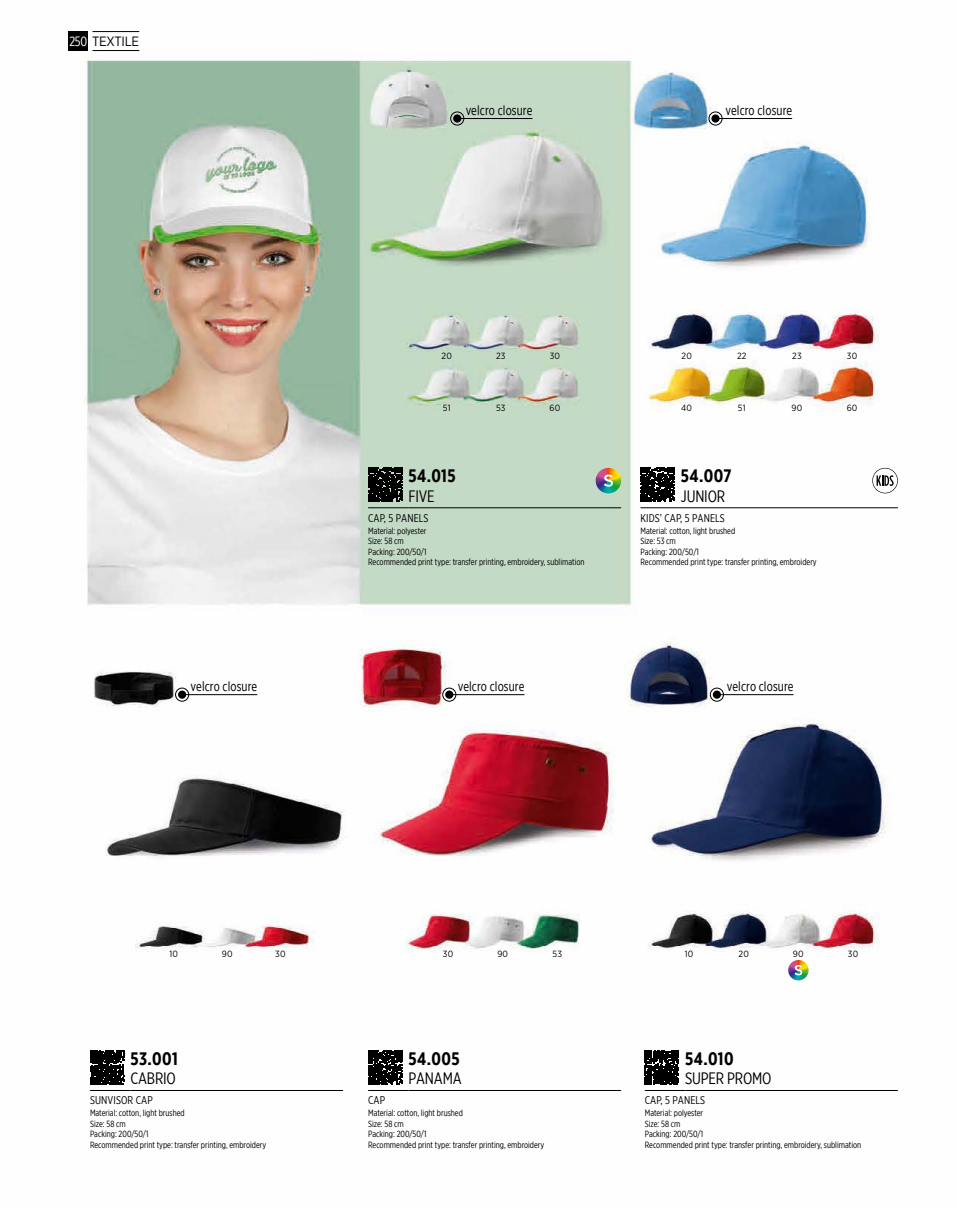
<style>
.page{position:relative;width:957px;height:1208px;background:#fff}
.page>*{position:absolute;margin:0;border:0;box-sizing:border-box;transform-origin:0 0}
.t1{font:700 18px "Gotham X Narrow";letter-spacing:.025em;color:#000}
.t2{font:16.5px "Gotham X Narrow";letter-spacing:-.01em;color:#000}
.t3{font:13.5px "Gotham X Narrow";letter-spacing:.01em;color:#000}
.t4{font:13.5px "Gotham Narrow";letter-spacing:-.025em;color:#000}
.t5{font:11.25px "Gotham X Narrow";letter-spacing:.01em;color:#000}
.t6{font:9px/10.5px "Gotham X Narrow";color:#000}
.t7{font:9px "Gotham Narrow";letter-spacing:.025em;color:#000}
.s1{font-family:"Gotham X Narrow";color:#fff}
</style>
<div class="page">
<img style="left:86px;top:31px;width:812px;height:1060px">
<div style="left:68px;top:31px;width:20px;height:20px;background:#000"></div>
<hr style="left:92px;top:31px;width:47px;height:1px;background:#000">
<hr style="left:92px;top:50px;width:47px;height:1px;background:#000">
<hr style="left:368px;top:507px;width:40px;height:1px;background:#000">
<hr style="left:408px;top:507px;width:213px;height:1px;background:#000">
<svg style="left:368px;top:468px;width:34px;height:34px"></svg>
<hr style="left:645px;top:1090px;width:40px;height:1px;background:#000">
<hr style="left:685px;top:1090px;width:213px;height:1px;background:#000">
<svg style="left:645px;top:1050px;width:34px;height:34px"></svg>
<hr style="left:90px;top:1090px;width:40px;height:1px;background:#000">
<hr style="left:130px;top:1090px;width:213px;height:1px;background:#000">
<svg style="left:90px;top:1050px;width:34px;height:34px"></svg>
<hr style="left:368px;top:1090px;width:40px;height:1px;background:#000">
<hr style="left:408px;top:1090px;width:213px;height:1px;background:#000">
<svg style="left:368px;top:1050px;width:34px;height:34px"></svg>
<svg style="left:788px;top:960px;width:20px;height:20px"></svg>
<svg style="left:595px;top:468px;width:26px;height:25px"></svg>
<hr style="left:640px;top:507px;width:41px;height:1px;background:#000">
<hr style="left:681px;top:507px;width:217px;height:1px;background:#000">
<svg style="left:640px;top:468px;width:34px;height:34px"></svg>
<svg style="left:872px;top:468px;width:26px;height:25px"></svg>
<hr style="left:457px;top:118px;width:75px;height:1px;background:#000">
<div style="left:453px;top:114px;width:8px;height:9px;background:#000;border-radius:50%"></div>
<div style="left:450px;top:112px;width:14px;height:13px;border:1px solid #000;border-radius:50%"></div>
<hr style="left:182px;top:694px;width:75px;height:1px;background:#000">
<div style="left:178px;top:690px;width:8px;height:8px;background:#000;border-radius:50%"></div>
<div style="left:175px;top:688px;width:14px;height:13px;border:1px solid #000;border-radius:50%"></div>
<hr style="left:716px;top:118px;width:76px;height:1px;background:#000">
<div style="left:711px;top:114px;width:8px;height:9px;background:#000;border-radius:50%"></div>
<div style="left:709px;top:112px;width:13px;height:13px;border:1px solid #000;border-radius:50%"></div>
<hr style="left:449px;top:694px;width:75px;height:1px;background:#000">
<div style="left:445px;top:690px;width:8px;height:8px;background:#000;border-radius:50%"></div>
<div style="left:442px;top:688px;width:14px;height:13px;border:1px solid #000;border-radius:50%"></div>
<hr style="left:717px;top:694px;width:76px;height:1px;background:#000">
<div style="left:713px;top:690px;width:8px;height:8px;background:#000;border-radius:50%"></div>
<div style="left:710px;top:688px;width:13px;height:13px;border:1px solid #000;border-radius:50%"></div>
<h3 class="t4" style="left:69px;top:33px;width:71px"><span class="s1">250</span> TEXTILE</h3>
<h3 class="t3" style="left:191px;top:678px;width:68px">velcro closure</h3>
<h3 class="t3" style="left:466px;top:102px;width:68px">velcro closure</h3>
<h3 class="t3" style="left:725px;top:102px;width:68px">velcro closure</h3>
<p class="t7" style="left:441px;top:350px;width:12px">20</p>
<p class="t7" style="left:496px;top:350px;width:11px">23</p>
<p class="t7" style="left:550px;top:350px;width:12px">30</p>
<p class="t7" style="left:681px;top:350px;width:12px">20</p>
<p class="t7" style="left:847px;top:350px;width:12px">30</p>
<p class="t7" style="left:737px;top:350px;width:11px">22</p>
<p class="t7" style="left:792px;top:350px;width:11px">23</p>
<p class="t7" style="left:443px;top:402px;width:9px">51</p>
<p class="t7" style="left:496px;top:402px;width:11px">53</p>
<p class="t7" style="left:549px;top:402px;width:12px">60</p>
<p class="t7" style="left:681px;top:402px;width:12px">40</p>
<p class="t7" style="left:738px;top:402px;width:9px">51</p>
<p class="t7" style="left:791px;top:402px;width:12px">90</p>
<p class="t7" style="left:846px;top:402px;width:12px">60</p>
<h1 class="t1" style="left:408px;top:465px;width:49px">54.015</h1>
<h2 class="t2" style="left:408px;top:486px;width:28px">FIVE</h2>
<p class="t5" style="left:368px;top:511px;width:62px">CAP, 5 PANELS</p>
<p class="t6" style="left:368px;top:525px;width:218px">Material: polyester<br>Size: 58 cm<br>Packing: 200/50/1<br>Recommended print type: transfer printing, embroidery, sublimation</p>
<h1 class="t1" style="left:681px;top:465px;width:52px">54.007</h1>
<h2 class="t2" style="left:681px;top:486px;width:46px">JUNIOR</h2>
<p class="t5" style="left:640px;top:511px;width:86px">KIDS’ CAP, 5 PANELS</p>
<p class="t6" style="left:640px;top:525px;width:178px">Material: cotton, light brushed<br>Size: 53 cm<br>Packing: 200/50/1<br>Recommended print type: transfer printing, embroidery</p>
<h3 class="t3" style="left:458px;top:678px;width:68px">velcro closure</h3>
<h3 class="t3" style="left:727px;top:678px;width:68px">velcro closure</h3>
<p class="t7" style="left:169px;top:948px;width:10px">10</p>
<p class="t7" style="left:685px;top:948px;width:10px">10</p>
<p class="t7" style="left:275px;top:948px;width:12px">30</p>
<p class="t7" style="left:497px;top:948px;width:12px">90</p>
<p class="t7" style="left:552px;top:948px;width:11px">53</p>
<p class="t7" style="left:793px;top:948px;width:12px">90</p>
<p class="t7" style="left:847px;top:948px;width:12px">30</p>
<p class="t7" style="left:222px;top:948px;width:12px">90</p>
<p class="t7" style="left:443px;top:948px;width:12px">30</p>
<p class="t7" style="left:738px;top:948px;width:12px">20</p>
<h1 class="t1" style="left:130px;top:1047px;width:49px">53.001</h1>
<h2 class="t2" style="left:130px;top:1068px;width:47px">CABRIO</h2>
<p class="t5" style="left:90px;top:1093px;width:64px">SUNVISOR CAP</p>
<p class="t6" style="left:90px;top:1107px;width:178px">Material: cotton, light brushed<br>Size: 58 cm<br>Packing: 200/50/1<br>Recommended print type: transfer printing, embroidery</p>
<h1 class="t1" style="left:408px;top:1047px;width:53px">54.005</h1>
<h2 class="t2" style="left:408px;top:1068px;width:55px">PANAMA</h2>
<p class="t5" style="left:368px;top:1093px;width:19px">CAP</p>
<p class="t6" style="left:368px;top:1107px;width:178px">Material: cotton, light brushed<br>Size: 58 cm<br>Packing: 200/50/1<br>Recommended print type: transfer printing, embroidery</p>
<h1 class="t1" style="left:685px;top:1047px;width:50px">54.010</h1>
<h2 class="t2" style="left:685px;top:1068px;width:88px">SUPER PROMO</h2>
<p class="t5" style="left:645px;top:1093px;width:62px">CAP, 5 PANELS</p>
<p class="t6" style="left:645px;top:1107px;width:218px">Material: polyester<br>Size: 58 cm<br>Packing: 200/50/1<br>Recommended print type: transfer printing, embroidery, sublimation</p>
</div>
